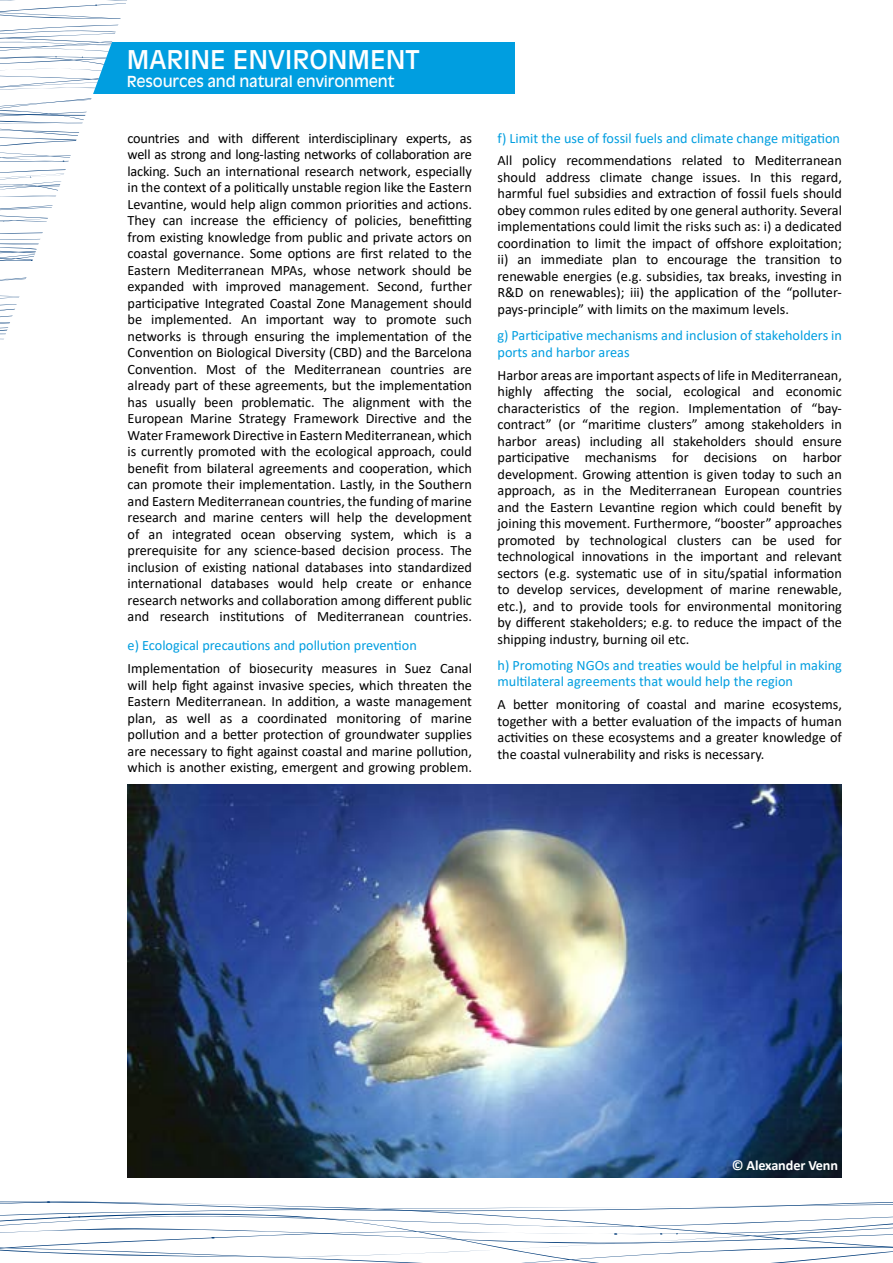
<style>
.page{position:relative;width:893px;height:1263px;background:#fff}
.page>*{position:absolute;margin:0;border:0;box-sizing:border-box;transform-origin:0 0}
.t1{font:25.5px "Antique Olive Std";color:#fff}
.t2{font:15px "Antique Olive Std";letter-spacing:-.01em;color:#fff}
.t3{font:14.25px/16.5px "Calibri";color:#000;text-align:justify}
.t4{font:14.25px/16.5px "Calibri";color:#009ee0}
.t5{font:700 14.25px "Calibri";letter-spacing:-.01em;color:#fff}
</style>
<div class="page">
<svg style="left:0;top:0;width:135px;height:340px"></svg>
<svg style="left:71px;top:172px;width:9px;height:3px"></svg>
<svg style="left:0;top:1201px;width:893px;height:62px"></svg>
<div style="left:127px;top:43px;width:387px;height:51px;background:#009ee0"></div>
<img style="left:128px;top:784px;width:714px;height:394px">
<h1 class="t1" style="left:127px;top:44px;width:295px">MARINE ENVIRONMENT</h1>
<p class="t2" style="left:127px;top:72px;width:269px">Resources and natural environment</p>
<p class="t3" style="left:128px;top:129px;width:346px">countries and with different interdisciplinary experts, as well as strong and long-lasting networks of collaboration are lacking. Such an international research network, especially in the context of a politically unstable region like the Eastern Levantine, would help align common priorities and actions.<br>They can increase the efficiency of policies, benefitting from existing knowledge from public and private actors on coastal governance. Some options are first related to the Eastern Mediterranean MPAs, whose network should be expanded with improved management. Second, further participative Integrated Coastal Zone Management should be implemented. An important way to promote such networks is through ensuring the implementation of the Convention on Biological Diversity (CBD) and the Barcelona Convention. Most of the Mediterranean countries are already part of these agreements, but the implementation has usually been problematic. The alignment with the European Marine Strategy Framework Directive and the Water Framework Directive in Eastern Mediterranean, which is currently promoted with the ecological approach, could benefit from bilateral agreements and cooperation, which can promote their implementation. Lastly, in the Southern and Eastern Mediterranean countries, the funding of marine research and marine centers will help the development of an integrated ocean observing system, which is a prerequisite for any science-based decision process. The inclusion of existing national databases into standardized international databases would help create or enhance research networks and collaboration among different public and research institutions of Mediterranean countries.</p>
<p class="t4" style="left:128px;top:637px;width:291px">e) Ecological precautions and pollution prevention</p>
<p class="t3" style="left:128px;top:660px;width:346px">Implementation of biosecurity measures in Suez Canal will help fight against invasive species, which threaten the Eastern Mediterranean. In addition, a waste management plan, as well as a coordinated monitoring of marine pollution and a better protection of groundwater supplies are necessary to fight against coastal and marine pollution, which is another existing, emergent and growing problem.</p>
<p class="t4" style="left:497px;top:129px;width:344px">f) Limit the use of fossil fuels and climate change mitigation</p>
<p class="t3" style="left:497px;top:152px;width:346px">All policy recommendations related to Mediterranean should address climate change issues. In this regard, harmful fuel subsidies and extraction of fossil fuels should obey common rules edited by one general authority. Several implementations could limit the risks such as: i) a dedicated coordination to limit the impact of offshore exploitation; ii) an immediate plan to encourage the transition to renewable energies (e.g. subsidies, tax breaks, investing in R&amp;D on renewables); iii) the application of the “polluter&shy;pays-principle” with limits on the maximum levels.</p>
<p class="t4" style="left:497px;top:327px;width:346px">g) Participative mechanisms and inclusion of stakeholders in ports and harbor areas</p>
<p class="t3" style="left:497px;top:366px;width:346px">Harbor areas are important aspects of life in Mediterranean, highly affecting the social, ecological and economic characteristics of the region. Implementation of “bay&shy;contract” (or “maritime clusters” among stakeholders in harbor areas) including all stakeholders should ensure participative mechanisms for decisions on harbor development. Growing attention is given today to such an approach, as in the Mediterranean European countries and the Eastern Levantine region which could benefit by joining this movement. Furthermore, “booster” approaches promoted by technological clusters can be used for technological innovations in the important and relevant sectors (e.g. systematic use of in situ/spatial information to develop services, development of marine renewable, etc.), and to provide tools for environmental monitoring by different stakeholders; e.g. to reduce the impact of the shipping industry, burning oil etc.</p>
<p class="t4" style="left:497px;top:656px;width:346px">h) Promoting NGOs and treaties would be helpful in making multilateral agreements that would help the region</p>
<p class="t3" style="left:497px;top:696px;width:346px">A better monitoring of coastal and marine ecosystems, together with a better evaluation of the impacts of human activities on these ecosystems and a greater knowledge of the coastal vulnerability and risks is necessary.</p>
<p class="t5" style="left:732px;top:1155px;width:108px">© Alexander Venn</p>
</div>
